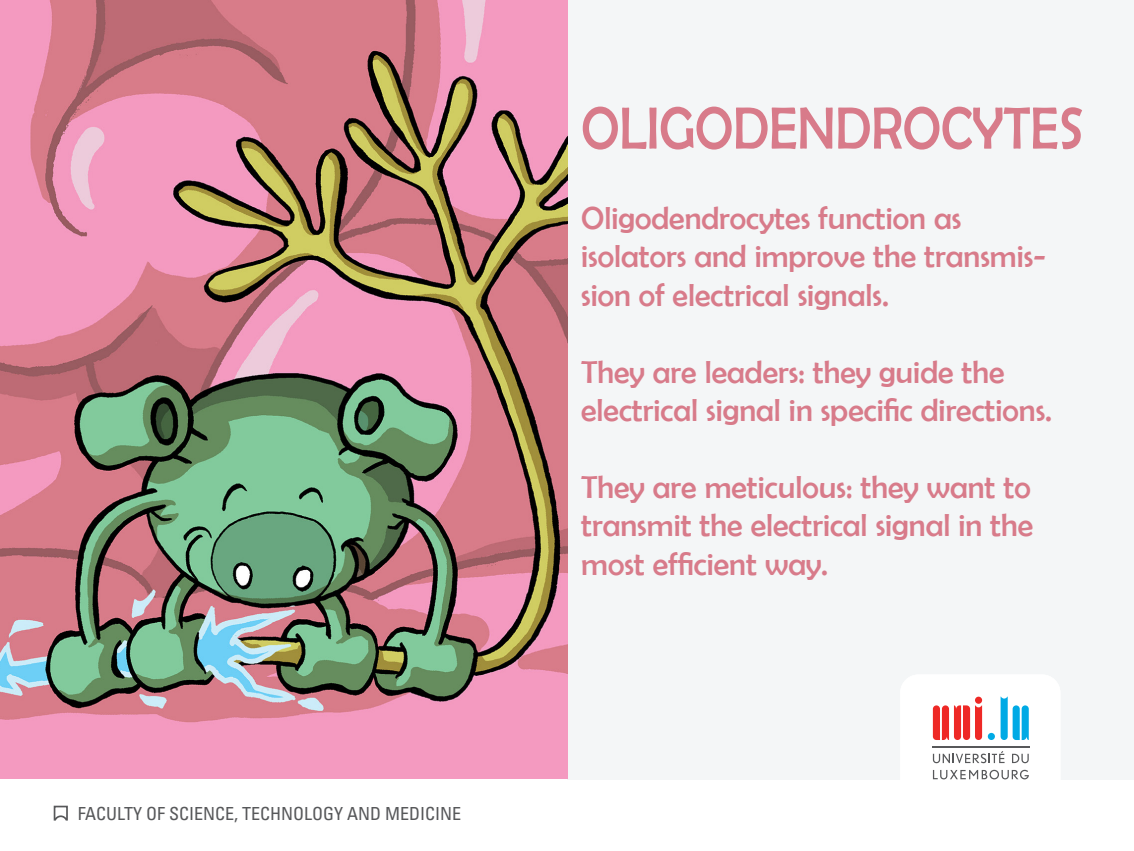
<style>
.page{position:relative;width:1134px;height:851px;background:#fff}
.page>*{position:absolute;margin:0;border:0;box-sizing:border-box;transform-origin:0 0}
.t1{font:60px "Berlin Sans FB";color:#d87b8a;scale:.88 1}
.t2{font:32px/38.4px "Berlin Sans FB";color:#d87b8a}
.t3{font:condensed 18px "Univers LT Std";color:#57585a}
</style>
<div class="page">
<div style="left:567px;top:0;width:567px;height:798px;background:#f4f6f7"></div>
<img style="left:0;top:0;width:567px;height:674px">
<svg style="left:0;top:674px;width:802px;height:124px"></svg>
<svg style="left:53px;top:805px;width:15px;height:16px"></svg>
<svg style="left:802px;top:675px;width:258px;height:123px;fill:#fff"></svg>
<svg style="left:933px;top:751px;width:71px;height:12px"></svg>
<svg style="left:1012px;top:753px;width:17px;height:10px"></svg>
<hr style="left:932px;top:746px;width:98px;height:1px;background:#57585a">
<svg style="left:817px;top:769px;width:317px;height:29px"></svg>
<div style="left:975px;top:696px;width:7px;height:7px;background:#ee2926;border-radius:50%"></div>
<svg style="left:933px;top:705px;width:49px;height:34px"></svg>
<svg style="left:1000px;top:696px;width:29px;height:43px"></svg>
<div style="left:988px;top:732px;width:7px;height:7px;background:#00aae5;border-radius:50%"></div>
<p class="t3" style="left:78px;top:801px;width:385px">FACULTY OF SCIENCE, TECHNOLOGY AND MEDICINE</p>
<p class="t1" style="left:581px;top:95px;width:572px">OLIGODENDROCYTES</p>
<p class="t2" style="left:581px;top:198px;width:466px">Oligodendrocytes function as isolators and improve the transmis&shy;sion of electrical signals.</p>
<p class="t2" style="left:581px;top:352px;width:472px">They are leaders: they guide the electrical signal in specific directions.</p>
<p class="t2" style="left:581px;top:467px;width:454px;text-align:justify">They are meticulous: they want to transmit the electrical signal in the most efficient way.</p>
</div>
